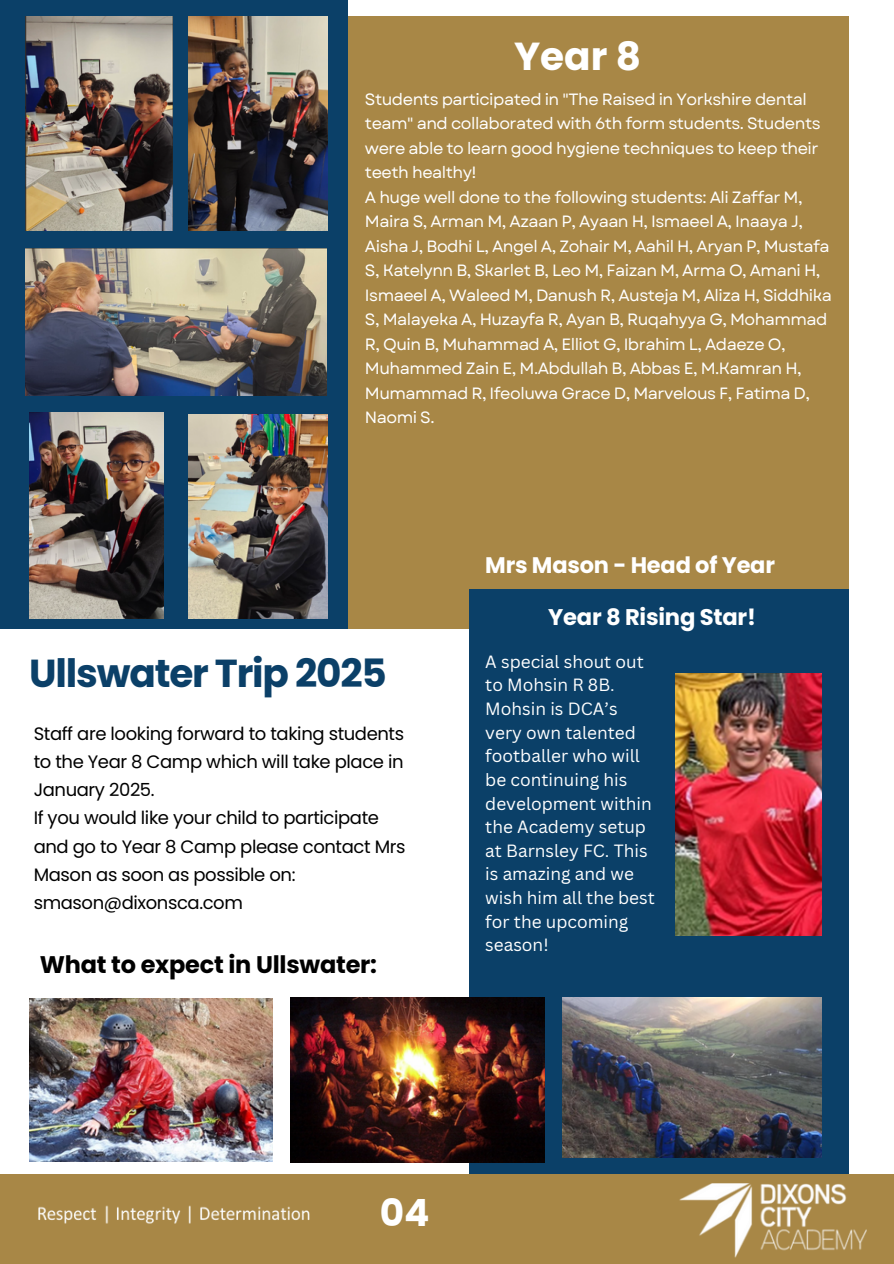
<style>
.page{position:relative;width:894px;height:1264px;background:#fff}
.page>*{position:absolute;margin:0;border:0;box-sizing:border-box;transform-origin:0 0}
.t1{font:700 39px "Poppins";letter-spacing:-.03em;color:#0b4068}
.t2{font:700 39px "Poppins";color:#fff}
.t3{font:700 37.5px "Poppins";color:#fff}
.t4{font:700 24px "Poppins";letter-spacing:-.01em;color:#000}
.t5{font:700 22.65px "Poppins";letter-spacing:-.01em;color:#fff}
.t6{font:700 22.5px "Poppins";letter-spacing:-.01em;color:#fff}
.t7{font:18px/28.2px "Poppins";letter-spacing:-.02em;color:#000;text-align:justify}
.t8{font:17.25px/23.7px "Canva Sans";color:#fff}
.t9{font:16.35px/24.5px "Garet";letter-spacing:-.03em;color:#fff}
</style>
<div class="page">
<div style="left:347px;top:16px;width:501px;height:613px;background:#a88746"></div>
<div style="left:0;top:0;width:347px;height:628px;background:#0b4068"></div>
<div style="left:468px;top:589px;width:380px;height:607px;background:#0b4068"></div>
<div style="left:0;top:1174px;width:893px;height:89px;background:#a88746"></div>
<img style="left:679px;top:1183px;width:187px;height:73px">
<img style="left:29px;top:998px;width:243px;height:163px">
<img style="left:290px;top:997px;width:254px;height:165px">
<img style="left:562px;top:997px;width:258px;height:160px">
<img style="left:26px;top:16px;width:146px;height:214px">
<img style="left:188px;top:16px;width:139px;height:214px">
<img style="left:26px;top:248px;width:300px;height:147px">
<img style="left:188px;top:415px;width:139px;height:203px">
<img style="left:29px;top:413px;width:134px;height:205px">
<img style="left:675px;top:674px;width:145px;height:261px">
<img style="left:38px;top:1205px;width:272px;height:19px">
<p class="t2" style="left:514px;top:29px;width:128px">Year 8</p>
<p class="t9" style="left:365px;top:87px;width:457px">Students participated in "The Raised in Yorkshire dental team" and collaborated with 6th form students. Students were able to learn good hygiene techniques to keep their teeth healthy!</p>
<p class="t9" style="left:365px;top:185px;width:468px">A huge well done to the following students: Ali Zaffar M, Maira S, Arman M, Azaan P, Ayaan H, Ismaeel A, Inaaya J, Aisha J, Bodhi L, Angel A, Zohair M, Aahil H, Aryan P, Mustafa S, Katelynn B, Skarlet B, Leo M, Faizan M, Arma O, Amani H, Ismaeel A, Waleed M, Danush R, Austeja M, Aliza H, Siddhika S, Malayeka A, Huzayfa R, Ayan B, Ruqahyya G, Mohammad R, Quin B, Muhammad A, Elliot G, Ibrahim L, Adaeze O, Muhammed Zain E, M.Abdullah B, Abbas E, M.Kamran H, Mumammad R, Ifeoluwa Grace D, Marvelous F, Fatima D, Naomi S.</p>
<p class="t6" style="left:485px;top:549px;width:291px">Mrs Mason - Head of Year</p>
<h1 class="t1" style="left:29px;top:646px;width:359px">Ullswater Trip 2025</h1>
<h2 class="t7" style="left:34px;top:719px;width:372px">Staff are looking forward to taking students to the Year 8 Camp which will take place in January 2025.</h2>
<p class="t7" style="left:34px;top:804px;width:373px;text-align:left">If you would like your child to participate and go to Year 8 Camp please contact Mrs<br>Mason as soon as possible on:</p>
<p class="t7" style="left:34px;top:888px;width:211px">smason@dixonsca.com</p>
<p class="t4" style="left:40px;top:947px;width:338px">What to expect in Ullswater:</p>
<p class="t5" style="left:548px;top:601px;width:209px">Year 8 Rising Star!</p>
<p class="t8" style="left:485px;top:649px;width:171px">A special shout out to Mohsin R 8B.<br>Mohsin is DCA’s very own talented footballer who will be continuing his development within the Academy setup at Barnsley FC. This is amazing and we wish him all the best for the upcoming season!</p>
<p class="t3" style="left:379px;top:1186px;width:51px">04</p>
</div>
